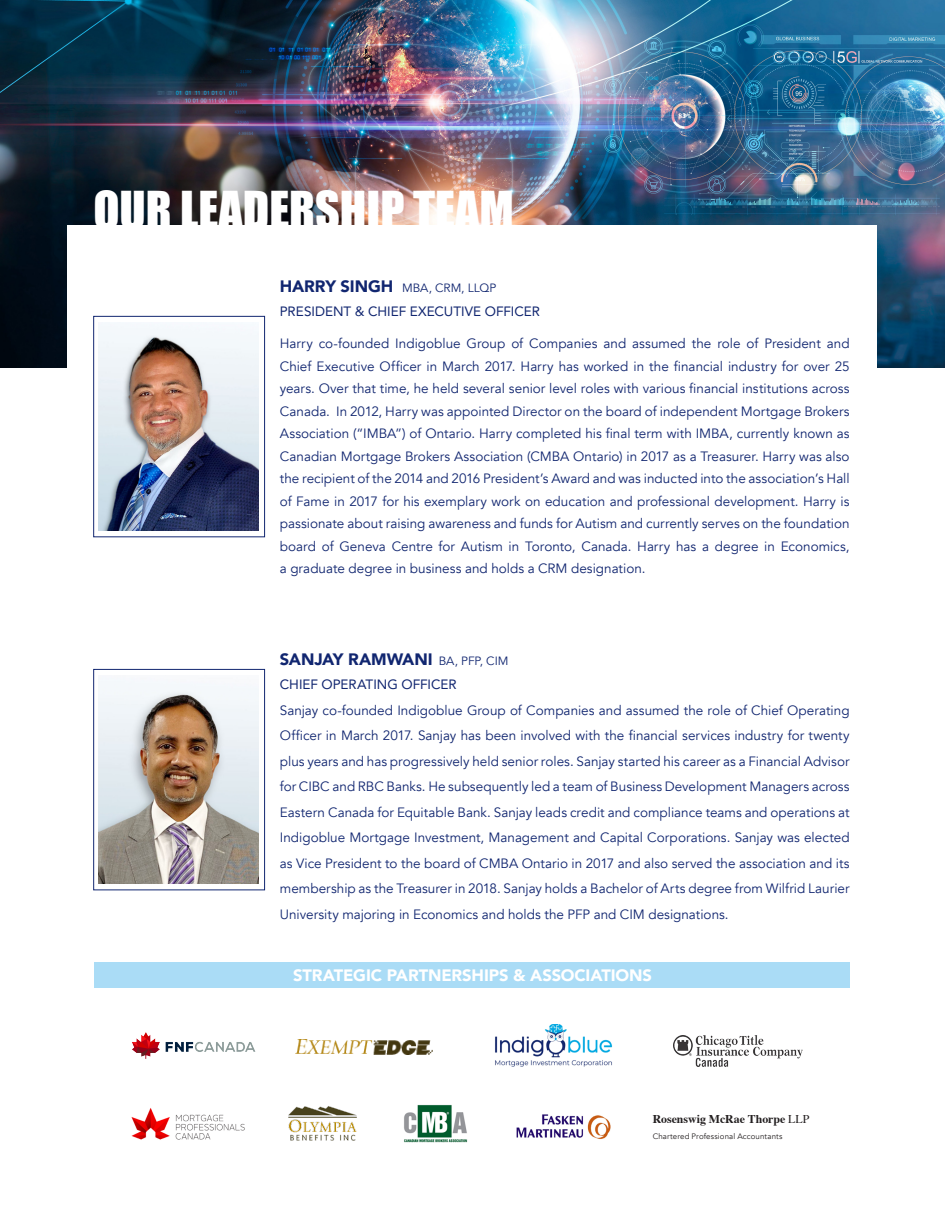
<style>
.page{position:relative;width:945px;height:1215px;background:#fff}
.page>*{position:absolute;margin:0;border:0;box-sizing:border-box;transform-origin:0 0}
.TITLE_1{font:48px "Impact";color:#fff}
.SMALL_TITLES{font:900 16.5px "Avenir";letter-spacing:-.005em;color:#fff}
.SMALL_TITLES-2{font:900 16.5px "Avenir";letter-spacing:-.01em;color:#112670}
.TEXT{font:13.5px/22.5px "Avenir";color:#112670;text-align:justify}
.SMALL_TITLES-3{font:13.5px "Avenir";color:#112670}
.SMALL_TITLES-4{font:12px "Avenir";color:#112670}
.TEXT-2{font:700 11.85px "Times";color:#231f20}
.TEXT-3{font:7.95px "Avenir";letter-spacing:.015em;color:#231f20}
.s1{font-weight:900;font-size:16.5px}
.s2{font-weight:400;font-size:12px}
.s3{font-weight:400}
</style>
<div class="page">
<img style="left:944px;top:1px;width:1px;height:366px">
<img style="left:0;top:1px;width:944px;height:366px">
<div style="left:68px;top:225px;width:810px;height:843px;background:#fff"></div>
<img style="left:99px;top:323px;width:160px;height:208px">
<div style="left:93px;top:316px;width:172px;height:221px;border:1px solid #112670"></div>
<img style="left:99px;top:678px;width:160px;height:206px">
<div style="left:93px;top:669px;width:172px;height:221px;border:1px solid #112670"></div>
<img style="left:673px;top:1036px;width:130px;height:30px">
<img style="left:132px;top:1032px;width:124px;height:27px">
<img style="left:495px;top:1024px;width:118px;height:43px">
<img style="left:288px;top:1106px;width:69px;height:35px">
<img style="left:516px;top:1114px;width:95px;height:25px">
<img style="left:404px;top:1105px;width:64px;height:38px">
<img style="left:295px;top:1039px;width:138px;height:16px">
<div style="left:95px;top:963px;width:755px;height:25px;background:#aadcf6"></div>
<img style="left:131px;top:1108px;width:114px;height:32px">
<p class="TITLE_1" style="left:93px;top:173px;width:422px">OUR LEADERSHIP TEAM</p>
<p class="SMALL_TITLES-4" style="left:280px;top:281px;width:218px"><span class="s1">HARRY SINGH</span> MBA, CRM, LLQP</p>
<p class="SMALL_TITLES-3" style="left:280px;top:301px;width:262px">PRESIDENT &amp; CHIEF EXECUTIVE OFFICER</p>
<p class="TEXT" style="left:280px;top:333px;width:571px">Harry co-founded Indigoblue Group of Companies and assumed the role of President and Chief Executive Officer in March 2017. Harry has worked in the financial industry for over 25 years. Over that time, he held several senior level roles with various financial institutions across Canada. In 2012, Harry was appointed Director on the board of independent Mortgage Brokers Association (“IMBA”) of Ontario. Harry completed his final term with IMBA, currently known as Canadian Mortgage Brokers Association (CMBA Ontario) in 2017 as a Treasurer. Harry was also the recipient of the 2014 and 2016 President’s Award and was inducted into the association’s Hall of Fame in 2017 for his exemplary work on education and professional development. Harry is passionate about raising awareness and funds for Autism and currently serves on the foundation board of Geneva Centre for Autism in Toronto, Canada. Harry has a degree in Economics, a graduate degree in business and holds a CRM designation.</p>
<p class="SMALL_TITLES-2" style="left:280px;top:645px;width:230px">SANJAY RAMWANI <span class="s2">BA, PFP, CIM</span></p>
<p class="SMALL_TITLES-3" style="left:280px;top:674px;width:178px">CHIEF OPERATING OFFICER</p>
<p class="TEXT" style="left:280px;top:698px;width:571px;line-height:25.5px">Sanjay co-founded Indigoblue Group of Companies and assumed the role of Chief Operating Officer in March 2017. Sanjay has been involved with the financial services industry for twenty plus years and has progressively held senior roles. Sanjay started his career as a Financial Advisor for CIBC and RBC Banks. He subsequently led a team of Business Development Managers across Eastern Canada for Equitable Bank. Sanjay leads credit and compliance teams and operations at Indigoblue Mortgage Investment, Management and Capital Corporations. Sanjay was elected as Vice President to the board of CMBA Ontario in 2017 and also served the association and its membership as the Treasurer in 2018. Sanjay holds a Bachelor of Arts degree from Wilfrid Laurier University majoring in Economics and holds the PFP and CIM designations.</p>
<p class="SMALL_TITLES" style="left:293px;top:961px;width:360px">STRATEGIC PARTNERSHIPS &amp; ASSOCIATIONS</p>
<p class="TEXT-2" style="left:653px;top:1108px;width:158px">Rosenswig McRae Thorpe <span class="s3">LLP</span></p>
<p class="TEXT-3" style="left:653px;top:1132px;width:131px">Chartered Professional Accountants</p>
</div>
